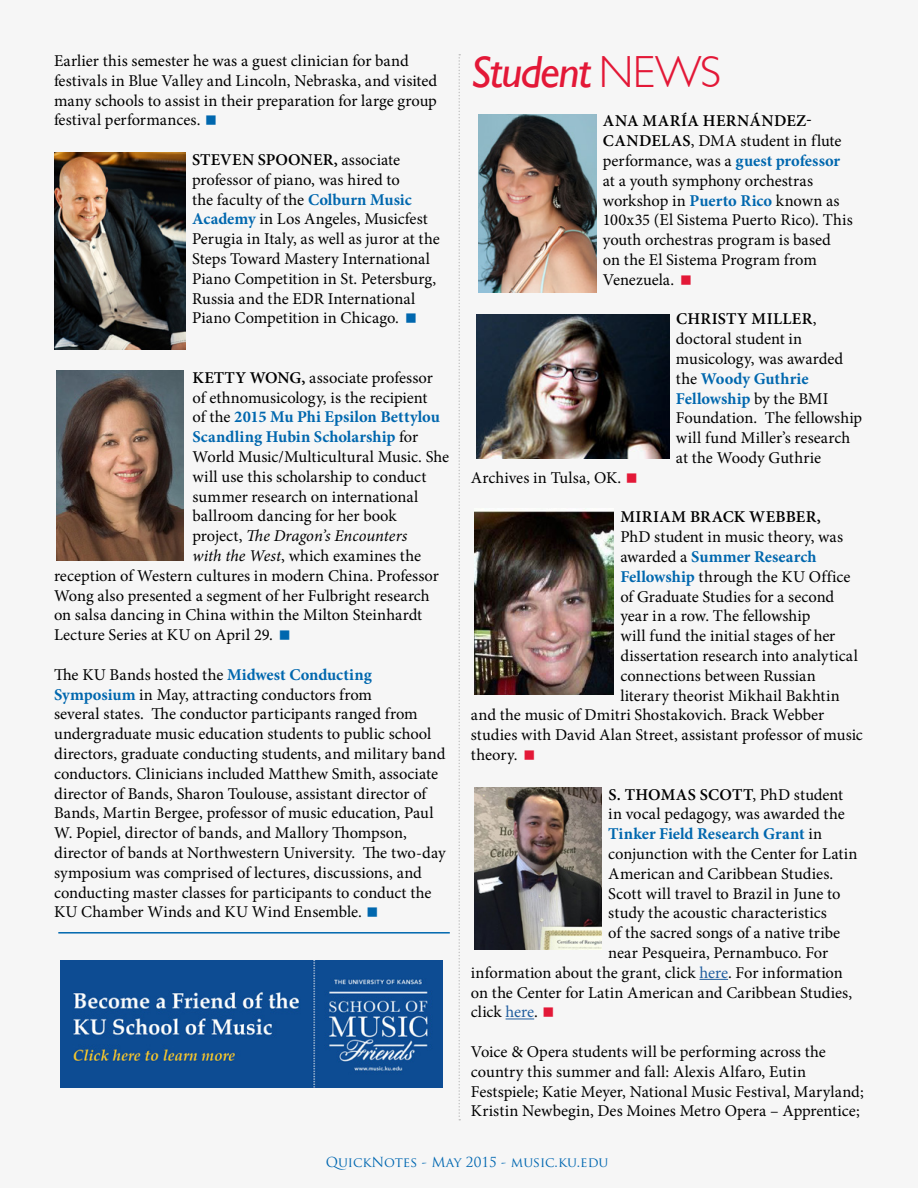
<style>
.page{position:relative;width:918px;height:1188px;background:#f6f6f6}
.page>*{position:absolute;margin:0;border:0;box-sizing:border-box;transform-origin:0 0}
.t1{font:italic 45px "Gill Sans";letter-spacing:-.035em;color:#e31837}
.t2{font:16.5px/19.8px "Minion Pro";color:#000}
.t3{font:700 16.5px "Minion Pro";color:#0067ae}
.t4{font:600 16.5px "Minion Pro";letter-spacing:.015em;color:#000}
.t5{font:italic 16.5px "Minion Pro";color:#000}
.t6{font:13.5px "Trajan Pro";color:#0067b1}
.s1{font-weight:600}
.s2{font-weight:700;color:#0067ae}
.s3{font-weight:300;font-style:normal}
.s4{font-weight:400;color:#000}
.s5{font-weight:400}
.s6{color:#215e9e}
.s7{font-style:normal}
.s8{font-style:italic}
</style>
<div class="page">
<svg style="left:458px;top:54px;width:2px;height:1066px"></svg>
<svg style="left:699px;top:979px;width:29px;height:1px"></svg>
<svg style="left:506px;top:1019px;width:28px;height:1px"></svg>
<img style="left:478px;top:114px;width:118px;height:179px">
<img style="left:476px;top:314px;width:193px;height:145px">
<img style="left:474px;top:511px;width:140px;height:183px">
<img style="left:474px;top:787px;width:128px;height:162px">
<img style="left:54px;top:152px;width:131px;height:197px">
<img style="left:56px;top:370px;width:127px;height:191px">
<img style="left:60px;top:960px;width:383px;height:128px">
<hr style="left:58px;top:932px;width:392px;height:2px;background:#0067ae">
<p class="t2" style="left:54px;top:51px;width:385px">Earlier this semester he was a guest clinician for band festivals in Blue Valley and Lincoln, Nebraska, and visited many schools to assist in their preparation for large group festival performances.</p>
<p class="t2" style="left:192px;top:150px;width:249px"><span class="s1">STEVEN SPOONER,</span> associate professor of piano, was hired to<br>the faculty of the <span class="s2">Colburn Music Academy</span> in Los Angeles, Musicfest Perugia in Italy, as well as juror at the Steps Toward Mastery International Piano Competition in St. Petersburg, Russia and the EDR International Piano Competition in Chicago.</p>
<h1 class="t1" style="left:471px;top:46px;width:252px">Student <span class="s3">NEWS</span></h1>
<p class="t2" style="left:603px;top:111px;width:251px"><span class="s1">ANA MARÍA HERNÁNDEZ-<br>CANDELAS</span>, DMA student in flute performance, was a <span class="s2">guest professor </span>at a youth symphony orchestras workshop in <span class="s2">Puerto Rico</span> known as<br>100x35 (El Sistema Puerto Rico). This youth orchestras program is based<br>on the El Sistema Program from<br>Venezuela.</p>
<p class="t2" style="left:676px;top:309px;width:188px"><span class="s1">CHRISTY MILLER</span>, doctoral student in musicology, was awarded the <span class="s2">Woody Guthrie<br>Fellowship</span> by the BMI<br>Foundation. The fellowship will fund Miller’s research at the Woody Guthrie</p>
<p class="t2" style="left:471px;top:468px;width:152px">Archives in Tulsa, OK.</p>
<p class="t4" style="left:620px;top:506px;width:202px">MIRIAM BRACK WEBBER,</p>
<p class="t2" style="left:620px;top:527px;width:224px">PhD student in music theory, was</p>
<p class="t3" style="left:620px;top:545px;width:198px"><span class="s4">awarded a</span> Summer Research</p>
<p class="t2" style="left:620px;top:567px;width:232px"><span class="s2">Fellowship</span> through the KU Office</p>
<p class="t2" style="left:620px;top:586px;width:215px">of Graduate Studies for a second</p>
<p class="t2" style="left:620px;top:606px;width:192px">year in a row. The fellowship</p>
<p class="t2" style="left:620px;top:626px;width:217px">will fund the initial stages of her</p>
<p class="t2" style="left:620px;top:646px;width:239px">dissertation research into analytical</p>
<p class="t2" style="left:620px;top:666px;width:197px">connections between Russian</p>
<p class="t2" style="left:620px;top:685px;width:221px">literary theorist Mikhail Bakhtin</p>
<p class="t2" style="left:471px;top:705px;width:355px">and the music of Dmitri Shostakovich. Brack Webber</p>
<p class="t2" style="left:471px;top:725px;width:394px">studies with David Alan Street, assistant professor of music</p>
<p class="t2" style="left:471px;top:745px;width:48px">theory.</p>
<p class="t4" style="left:608px;top:783px;width:236px">S. THOMAS SCOTT<span class="s5">, PhD student</span></p>
<p class="t2" style="left:608px;top:804px;width:238px">in vocal pedagogy, was awarded the</p>
<p class="t3" style="left:608px;top:822px;width:215px">Tinker Field Research Grant <span class="s4">in</span></p>
<p class="t2" style="left:608px;top:844px;width:251px">conjunction with the Center for Latin</p>
<p class="t2" style="left:608px;top:864px;width:226px">American and Caribbean Studies.</p>
<p class="t2" style="left:608px;top:883px;width:234px">Scott will travel to Brazil in June to</p>
<p class="t2" style="left:608px;top:903px;width:220px">study the acoustic characteristics</p>
<p class="t2" style="left:608px;top:923px;width:233px">of the sacred songs of a native tribe</p>
<p class="t2" style="left:608px;top:943px;width:221px">near Pesqueira, Pernambuco. For</p>
<p class="t2" style="left:471px;top:963px;width:374px">information about the grant, click <span class="s6">here</span>. For information</p>
<p class="t2" style="left:471px;top:982px;width:383px">on the Center for Latin American and Caribbean Studies,</p>
<p class="t2" style="left:471px;top:1002px;width:69px">click <span class="s6">here</span>.</p>
<p class="t2" style="left:471px;top:1042px;width:395px">Voice &amp; Opera students will be performing across the country this summer and fall: Alexis Alfaro, Eutin Festspiele; Katie Meyer, National Music Festival, Maryland; Kristin Newbegin, Des Moines Metro Opera – Apprentice;</p>
<p class="t6" style="left:326px;top:1153px;width:284px">QuickNotes - May 2015 - music.ku.edu</p>
<p class="t2" style="left:193px;top:368px;width:242px"><span class="s1">KETTY WONG,</span> associate professor</p>
<p class="t2" style="left:193px;top:388px;width:236px">of ethnomusicology, is the recipient</p>
<p class="t3" style="left:193px;top:405px;width:249px"><span class="s4">of the</span> 2015 Mu Phi Epsilon Bettylou</p>
<p class="t3" style="left:193px;top:425px;width:227px">Scandling Hubin Scholarship <span class="s4">for</span></p>
<p class="t2" style="left:193px;top:447px;width:258px">World Music/Multicultural Music. She</p>
<p class="t2" style="left:193px;top:467px;width:235px">will use this scholarship to conduct</p>
<p class="t2" style="left:193px;top:487px;width:227px">summer research on international</p>
<p class="t2" style="left:193px;top:506px;width:206px">ballroom dancing for her book</p>
<p class="t5" style="left:193px;top:525px;width:216px"><span class="s7">project,</span> The Dragon’s Encounters</p>
<p class="t2" style="left:193px;top:546px;width:230px"><span class="s8">with the West</span>, which examines the</p>
<p class="t2" style="left:54px;top:566px;width:386px">reception of Western cultures in modern China. Professor</p>
<p class="t2" style="left:54px;top:586px;width:377px">Wong also presented a segment of her Fulbright research</p>
<p class="t2" style="left:54px;top:605px;width:370px">on salsa dancing in China within the Milton Steinhardt</p>
<p class="t2" style="left:54px;top:625px;width:220px">Lecture Series at KU on April 29.</p>
<p class="t2" style="left:54px;top:665px;width:393px">The KU Bands hosted the <span class="s2">Midwest Conducting Symposium</span> in May, attracting conductors from<br>several states. The conductor participants ranged from undergraduate music education students to public school directors, graduate conducting students, and military band conductors. Clinicians included Matthew Smith, associate director of Bands, Sharon Toulouse, assistant director of Bands, Martin Bergee, professor of music education, Paul W. Popiel, director of bands, and Mallory Thompson, director of bands at Northwestern University. The two-day symposium was comprised of lectures, discussions, and conducting master classes for participants to conduct the KU Chamber Winds and KU Wind Ensemble.</p>
</div>
